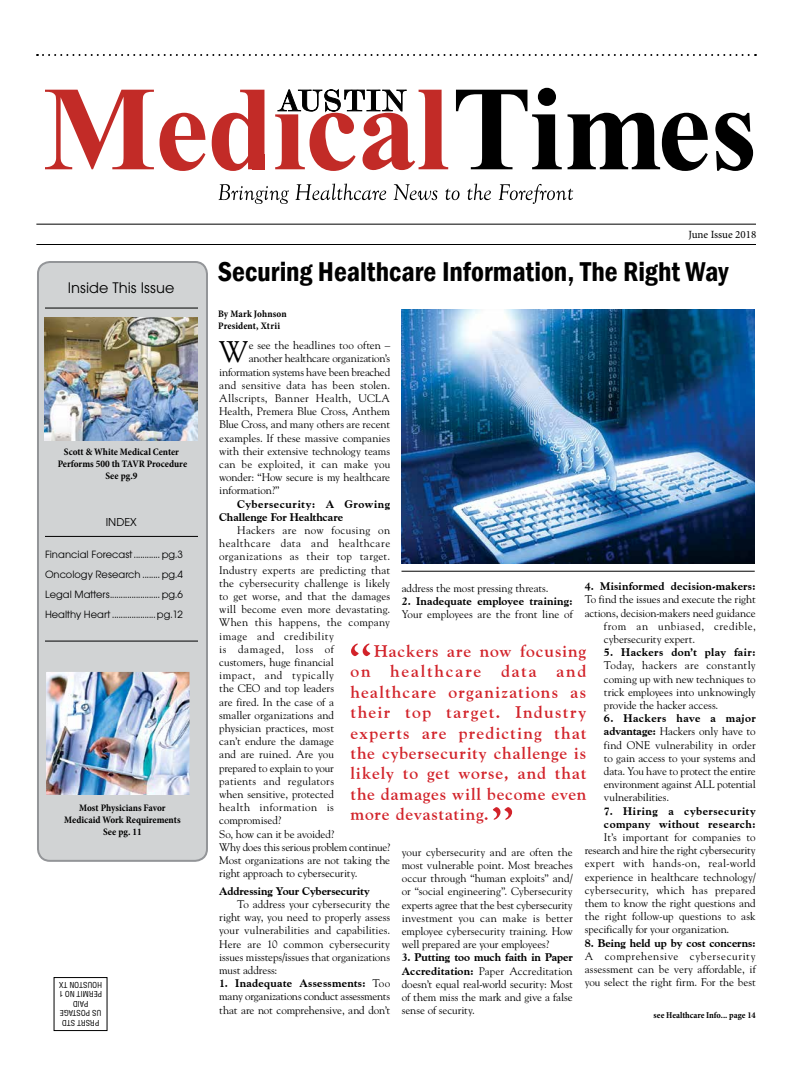
<style>
.page{position:relative;width:792px;height:1080px;background:#fff}
.page>*{position:absolute;margin:0;border:0;box-sizing:border-box;transform-origin:0 0}
.t1{font:29.7px "Goudy";color:#000}
.t2{font:600 condensed 28px "Franklin Gothic";color:#000}
.t3{font:700 17px/20.4px "Goudy Old Style BT";letter-spacing:.05em;color:#d2232a;text-align:justify}
.t4{font:16px "Avant Gard EF";color:#000}
.t5{font:12px "Avant Gard EF";color:#000}
.t6{font:11px/13.2px "Goudy";color:#000;text-align:justify}
.t7{font:800 11px/13.2px "Goudy Old Style BT";letter-spacing:.02em;color:#000}
.t8{font:11px/20px "Avant Gard EF";color:#000;text-align:justify}
.t9{font:800 11px "Goudy Old Style BT";color:#000}
.t10{font:800 11px/13.2px "Goudy Old Style BT";letter-spacing:.045em;color:#000}
.t11{font:11px "Goudy";letter-spacing:-.025em;color:#000}
.t12{font:11px "Goudy";letter-spacing:.025em;color:#000}
.t13{font:800 11px "Goudy Old Style BT";letter-spacing:-.005em;color:#000}
.t14{font:11px "Goudy";letter-spacing:.045em;color:#000}
.t15{font:800 11px "Goudy Old Style BT";letter-spacing:.04em;color:#000}
.t16{font:11px "Minion Pro";color:#000}
.t17{font:700 condensed 10px/12px "Minion Pro";color:#000;text-align:center}
.t18{font:700 condensed 9px "Minion Pro";color:#000}
.t19{font:condensed 7.9px/9.5px "Helvetica";color:#000;text-align:center}
.s1{font-family:"Goudy";font-weight:400}
.s2{font-family:"Goudy Old Style BT";font-weight:800}
</style>
<div class="page">
<svg style="left:37px;top:54px;width:719px;height:2px"></svg>
<hr style="left:36px;top:224px;width:720px;height:1px;background:#000">
<svg style="left:45px;top:90px;width:109px;height:79px"></svg>
<svg style="left:160px;top:113px;width:45px;height:58px"></svg>
<svg style="left:456px;top:88px;width:106px;height:81px"></svg>
<svg style="left:568px;top:113px;width:140px;height:58px"></svg>
<svg style="left:715px;top:113px;width:38px;height:58px"></svg>
<svg style="left:212px;top:90px;width:52px;height:81px"></svg>
<div style="left:252px;top:154px;width:12px;height:15px;background:#c22b27"></div>
<svg style="left:219px;top:184px;width:70px;height:20px"></svg>
<svg style="left:295px;top:184px;width:91px;height:16px"></svg>
<svg style="left:394px;top:184px;width:43px;height:16px"></svg>
<svg style="left:445px;top:189px;width:15px;height:11px"></svg>
<svg style="left:467px;top:184px;width:24px;height:16px"></svg>
<svg style="left:499px;top:184px;width:74px;height:20px"></svg>
<svg style="left:275px;top:89px;width:173px;height:82px"></svg>
<hr style="left:36px;top:244px;width:720px;height:1px;background:#000">
<div style="left:54px;top:977px;width:54px;height:54px;border:1px solid #000"></div>
<img style="left:402px;top:310px;width:353px;height:254px">
<hr style="left:402px;top:571px;width:353px;height:1px;background:#000">
<svg style="left:493px;top:807px;width:19px;height:13px"></svg>
<svg style="left:351px;top:644px;width:19px;height:12px"></svg>
<div style="left:38px;top:262px;width:169px;height:599px;background:#d1d3d4;border-radius:12px"></div>
<div style="left:37px;top:261px;width:171px;height:601px;border:2px solid #939598;border-radius:12px"></div>
<hr style="left:45px;top:308px;width:153px;height:1px;background:#000">
<img style="left:45px;top:318px;width:153px;height:123px">
<img style="left:46px;top:672px;width:143px;height:123px">
<hr style="left:45px;top:536px;width:153px;height:1px;background:#000">
<hr style="left:45px;top:641px;width:153px;height:1px;background:#000">
<h3 class="t4" style="left:68px;top:278px;width:108px">Inside This Issue</h3>
<p class="t17" style="left:58px;top:446px;width:131px">Scott &amp; White Medical Center<br>Performs 500 th TAVR Procedure<br>See pg.9</p>
<p class="t5" style="left:106px;top:515px;width:33px">INDEX</p>
<p class="t8" style="left:45px;top:544px;width:139px">Financial Forecast............ pg.3<br>Oncology Research ........ pg.4<br>Legal Matters....................... pg.6<br>Healthy Heart ....................pg.12</p>
<p class="t17" style="left:64px;top:802px;width:118px">Most Physicians Favor<br>Medicaid Work Requirements<br>See pg. 11</p>
<p class="t19" style="left:102px;top:1028px;width:45px;rotate:-180deg">PRSRT STD<br>US POSTAGE<br>PAID<br>PERMIT NO 1<br>HOUSTON TX</p>
<p class="t16" style="left:689px;top:227px;width:69px">June Issue 2018</p>
<h2 class="t2" style="left:218px;top:253px;width:512px">Securing Healthcare Information, The Right Way</h2>
<p class="t17" style="left:218px;top:308px;width:70px;text-align:left">By Mark Johnson<br>President, Xtrii</p>
<h1 class="t1" style="left:219px;top:334px;width:31px">W</h1>
<p class="t6" style="left:249px;top:338px;width:143px">e see the headlines too often –</p>
<p class="t6" style="left:249px;top:352px;width:143px">another healthcare organization’s</p>
<p class="t11" style="left:219px;top:365px;width:173px">information systems have been breached</p>
<p class="t6" style="left:219px;top:378px;width:172px">and sensitive data has been stolen.</p>
<p class="t12" style="left:219px;top:391px;width:172px">Allscripts, Banner Health, UCLA</p>
<p class="t6" style="left:219px;top:404px;width:172px">Health, Premera Blue Cross, Anthem</p>
<p class="t6" style="left:219px;top:418px;width:172px">Blue Cross, and many others are recent</p>
<p class="t6" style="left:219px;top:431px;width:173px">examples. If these massive companies</p>
<p class="t6" style="left:219px;top:444px;width:172px">with their extensive technology teams</p>
<p class="t6" style="left:219px;top:457px;width:173px">can be exploited, it can make you</p>
<p class="t6" style="left:219px;top:470px;width:173px">wonder: “How secure is my healthcare</p>
<p class="t6" style="left:219px;top:484px;width:62px">information?”</p>
<p class="t7" style="left:219px;top:497px;width:172px;text-indent:18px">Cybersecurity: A Growing<br>Challenge For Healthcare</p>
<p class="t6" style="left:219px;top:523px;width:173px;text-align:left;text-indent:18px">Hackers are now focusing on healthcare data and healthcare organizations as their top target.<br>Industry experts are predicting that the cybersecurity challenge is likely to get worse, and that the damages will become even more devastating.<br>When this happens, the company image and credibility<br>is damaged, loss of<br>customers, huge financial<br>impact, and typically<br>the CEO and top leaders<br>are fired. In the case of a<br>smaller organizations and<br>physician practices, most<br>can’t endure the damage<br>and are ruined. Are you<br>prepared to explain to your<br>patients and regulators<br>when sensitive, protected<br>health information is compromised?<br>So, how can it be avoided?<br>Why does this serious problem continue?<br>Most organizations are not taking the right approach to cybersecurity.</p>
<p class="t9" style="left:219px;top:884px;width:152px">Addressing Your Cybersecurity</p>
<p class="t6" style="left:219px;top:897px;width:173px;text-indent:18px">To address your cybersecurity the right way, you need to properly assess your vulnerabilities and capabilities.<br>Here are 10 common cybersecurity issues missteps/issues that organizations must address:</p>
<p class="t7" style="left:219px;top:977px;width:172px">1. Inadequate Assessments: <span class="s1">Too</span></p>
<p class="t6" style="left:219px;top:990px;width:173px">many organizations conduct assessments that are not comprehensive, and don’t</p>
<p class="t7" style="left:585px;top:580px;width:173px">4. Misinformed decision-makers:</p>
<p class="t6" style="left:585px;top:593px;width:173px">To find the issues and execute the right</p>
<p class="t6" style="left:585px;top:606px;width:172px">actions, decision-makers need guidance</p>
<p class="t14" style="left:604px;top:619px;width:153px">from an unbiased, credible,</p>
<p class="t6" style="left:604px;top:632px;width:93px">cybersecurity expert.</p>
<p class="t7" style="left:604px;top:646px;width:153px">5. Hackers don’t play fair:</p>
<p class="t6" style="left:604px;top:659px;width:153px">Today, hackers are constantly coming up with new techniques to trick employees into unknowingly provide the hacker access.</p>
<p class="t15" style="left:604px;top:712px;width:153px">6. Hackers have a major</p>
<p class="t6" style="left:604px;top:725px;width:153px"><span class="s2">advantage:</span> Hackers only have to find ONE vulnerability in order to gain access to your systems and data. You have to protect the entire environment against ALL potential vulnerabilities.</p>
<p class="t10" style="left:604px;top:804px;width:153px">7. Hiring a cybersecurity company without research:</p>
<p class="t6" style="left:585px;top:830px;width:173px;text-indent:19px">It’s important for companies to research and hire the right cybersecurity expert with hands-on, real-world experience in healthcare technology/ cybersecurity, which has prepared them to know the right questions and the right follow-up questions to ask specifically for your organization.</p>
<p class="t13" style="left:585px;top:936px;width:173px">8. Being held up by cost concerns:</p>
<p class="t6" style="left:585px;top:949px;width:173px">A comprehensive cybersecurity assessment can be very affordable, if you select the right firm. For the best</p>
<p class="t6" style="left:402px;top:581px;width:148px">address the most pressing threats.</p>
<p class="t7" style="left:402px;top:594px;width:172px">2. Inadequate employee training:</p>
<p class="t6" style="left:402px;top:607px;width:173px">Your employees are the front line of</p>
<p class="t3" style="left:351px;top:641px;width:237px;text-indent:24px">Hackers are now focusing on healthcare data and healthcare organizations as their top target. Industry experts are predicting that the cybersecurity challenge is likely to get worse, and that the damages will become even more devastating.</p>
<p class="t6" style="left:402px;top:845px;width:173px">your cybersecurity and are often the most vulnerable point. Most breaches occur through “human exploits” and/ or “social engineering”. Cybersecurity experts agree that the best cybersecurity investment you can make is better employee cybersecurity training. How well prepared are your employees?</p>
<p class="t9" style="left:402px;top:951px;width:173px">3. Putting too much faith in Paper</p>
<p class="t6" style="left:402px;top:964px;width:173px"><span class="s2">Accreditation:</span> Paper Accreditation doesn’t equal real-world security: Most of them miss the mark and give a false sense of security.</p>
<p class="t18" style="left:654px;top:1009px;width:104px">see Healthcare Info... page 14</p>
</div>
